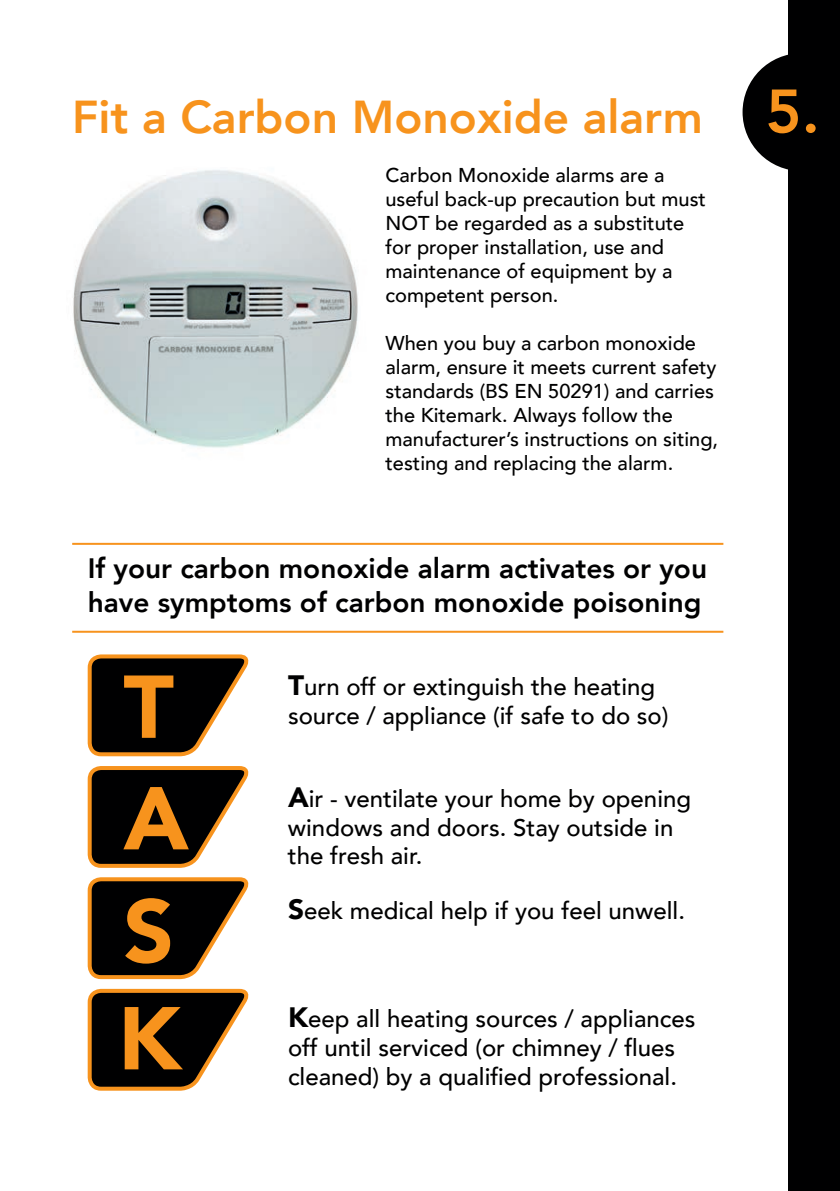
<style>
.page{position:relative;width:840px;height:1191px;background:#fff}
.page>*{position:absolute;margin:0;border:0;box-sizing:border-box;transform-origin:0 0}
.t1{font:900 88px "Avenir";color:#f7931d}
.t2{font:800 60.8px "Avenir";color:#f7931d}
.t3{font:800 46px "Avenir";color:#f7931d}
.t4{font:800 28px/33.6px "Avenir";color:#000001}
.t5{font:500 24px/28.8px "Avenir";color:#000001}
.t6{font:500 20px/24px "Avenir";color:#000001}
.s1{font-weight:900;font-size:28px}
</style>
<div class="page">
<svg style="left:87px;top:654px;width:162px;height:103px"></svg>
<svg style="left:87px;top:766px;width:162px;height:214px"></svg>
<svg style="left:87px;top:988px;width:162px;height:103px"></svg>
<img style="left:73px;top:170px;width:285px;height:278px">
<hr style="left:72px;top:543px;width:651px;height:2px;background:#f7931d">
<hr style="left:72px;top:631px;width:651px;height:2px;background:#f7931d">
<div style="left:788px;top:0;width:51px;height:1191px;background:#000001"></div>
<svg style="left:742px;top:54px;width:46px;height:116px"></svg>
<p class="t3" style="left:72px;top:81px;width:632px">Fit a Carbon Monoxide alarm</p>
<p class="t6" style="left:385px;top:162px;width:322px">Carbon Monoxide alarms are a useful back-up precaution but must<br>NOT be regarded as a substitute for proper installation, use and maintenance of equipment by a competent person.</p>
<p class="t6" style="left:385px;top:330px;width:334px">When you buy a carbon monoxide alarm, ensure it meets current safety standards (BS EN 50291) and carries the Kitemark. Always follow the manufacturer’s instructions on siting, testing and replacing the alarm.</p>
<p class="t4" style="left:88px;top:552px;width:620px">If your carbon monoxide alarm activates or you have symptoms of carbon monoxide poisoning</p>
<p class="t1" style="left:123px;top:632px;width:52px">T</p>
<p class="t1" style="left:123px;top:743px;width:67px">A</p>
<p class="t1" style="left:123px;top:856px;width:52px">S</p>
<p class="t1" style="left:118px;top:963px;width:65px">K</p>
<p class="t5" style="left:288px;top:671px;width:382px"><span class="s1">T</span>urn off or extinguish the heating source / appliance (if safe to do so)</p>
<p class="t5" style="left:288px;top:782px;width:404px"><span class="s1">A</span>ir - ventilate your home by opening windows and doors. Stay outside in the fresh air.</p>
<p class="t5" style="left:288px;top:894px;width:398px"><span class="s1">S</span>eek medical help if you feel unwell.</p>
<p class="t5" style="left:288px;top:1003px;width:408px"><span class="s1">K</span>eep all heating sources / appliances off until serviced (or chimney / flues cleaned) by a qualified professional.</p>
<p class="t2" style="left:765px;top:64px;width:56px">5.</p>
</div>
